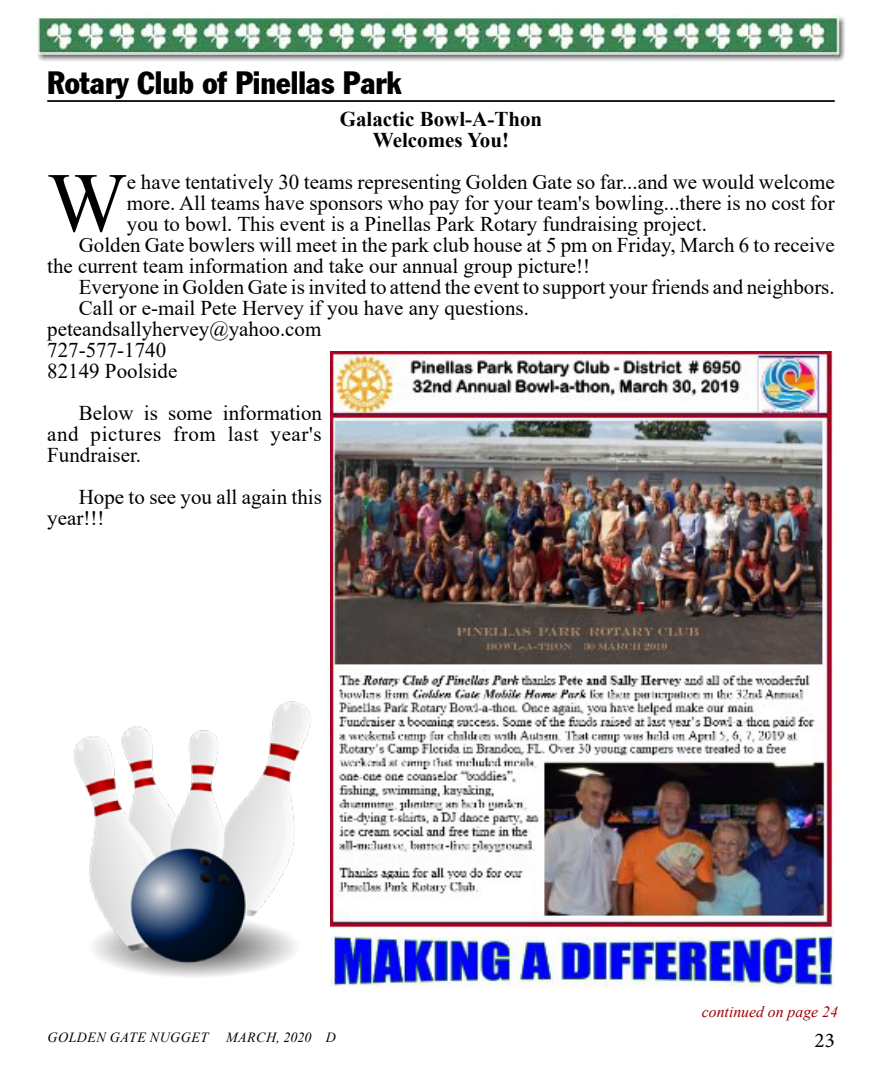
<style>
.page{position:relative;width:882px;height:1071px;background:#fff}
.page>*{position:absolute;margin:0;border:0;box-sizing:border-box;transform-origin:0 0}
.t1{font:84.35px "Times New Roman";color:#000}
.t2{font:31.5px "Franklin Gothic Condensed";color:#000}
.t3{font:21px/21px "Times New Roman";color:#000;text-align:justify}
.t4{font:700 21px/21px "Times New Roman";color:#000;text-align:center}
.t5{font:21px "Minion Pro";color:#000}
.t6{font:italic 15.75px "Times New Roman";color:#9e0000}
.t7{font:italic 14px "Times New Roman";letter-spacing:.035em;color:#000}
</style>
<div class="page">
<img style="left:37px;top:15px;width:808px;height:46px">
<hr style="left:47px;top:100px;width:788px;height:2px;background:#000">
<img style="left:330px;top:352px;width:505px;height:635px">
<img style="left:74px;top:701px;width:238px;height:276px">
<h2 class="t2" style="left:47px;top:64px;width:356px">Rotary Club of Pinellas Park</h2>
<p class="t4" style="left:340px;top:108px;width:204px">Galactic Bowl-A-Thon<br>Welcomes You!</p>
<h1 class="t1" style="left:47px;top:143px;width:81px">W</h1>
<p class="t3" style="left:127px;top:171px;width:709px">e have tentatively 30 teams representing Golden Gate so far...and we would welcome</p>
<p class="t3" style="left:127px;top:192px;width:709px">more. All teams have sponsors who pay for your team's bowling...there is no cost for</p>
<p class="t3" style="left:127px;top:213px;width:581px">you to bowl. This event is a Pinellas Park Rotary fundraising project.</p>
<p class="t3" style="left:79px;top:234px;width:758px">Golden Gate bowlers will meet in the park club house at 5 pm on Friday, March 6 to receive</p>
<p class="t3" style="left:47px;top:255px;width:544px">the current team information and take our annual group picture!!</p>
<p class="t3" style="left:79px;top:276px;width:758px">Everyone in Golden Gate is invited to attend the event to support your friends and neighbors.</p>
<p class="t3" style="left:79px;top:297px;width:452px">Call or e-mail Pete Hervey if you have any questions.</p>
<p class="t3" style="left:47px;top:318px;width:276px">peteandsallyhervey@yahoo.com</p>
<p class="t3" style="left:47px;top:339px;width:120px">727-577-1740</p>
<p class="t3" style="left:47px;top:360px;width:132px">82149 Poolside</p>
<p class="t3" style="left:47px;top:402px;width:276px;text-indent:32px">Below is some information and pictures from last year's Fundraiser.</p>
<p class="t3" style="left:47px;top:486px;width:276px;text-indent:32px">Hope to see you all again this year!!!</p>
<p class="t6" style="left:702px;top:1001px;width:138px">continued on page 24</p>
<p class="t7" style="left:47px;top:1027px;width:162px">GOLDEN GATE NUGGET</p>
<p class="t7" style="left:226px;top:1027px;width:111px">MARCH, 2020 D</p>
<p class="t5" style="left:815px;top:1027px;width:22px">23</p>
</div>
